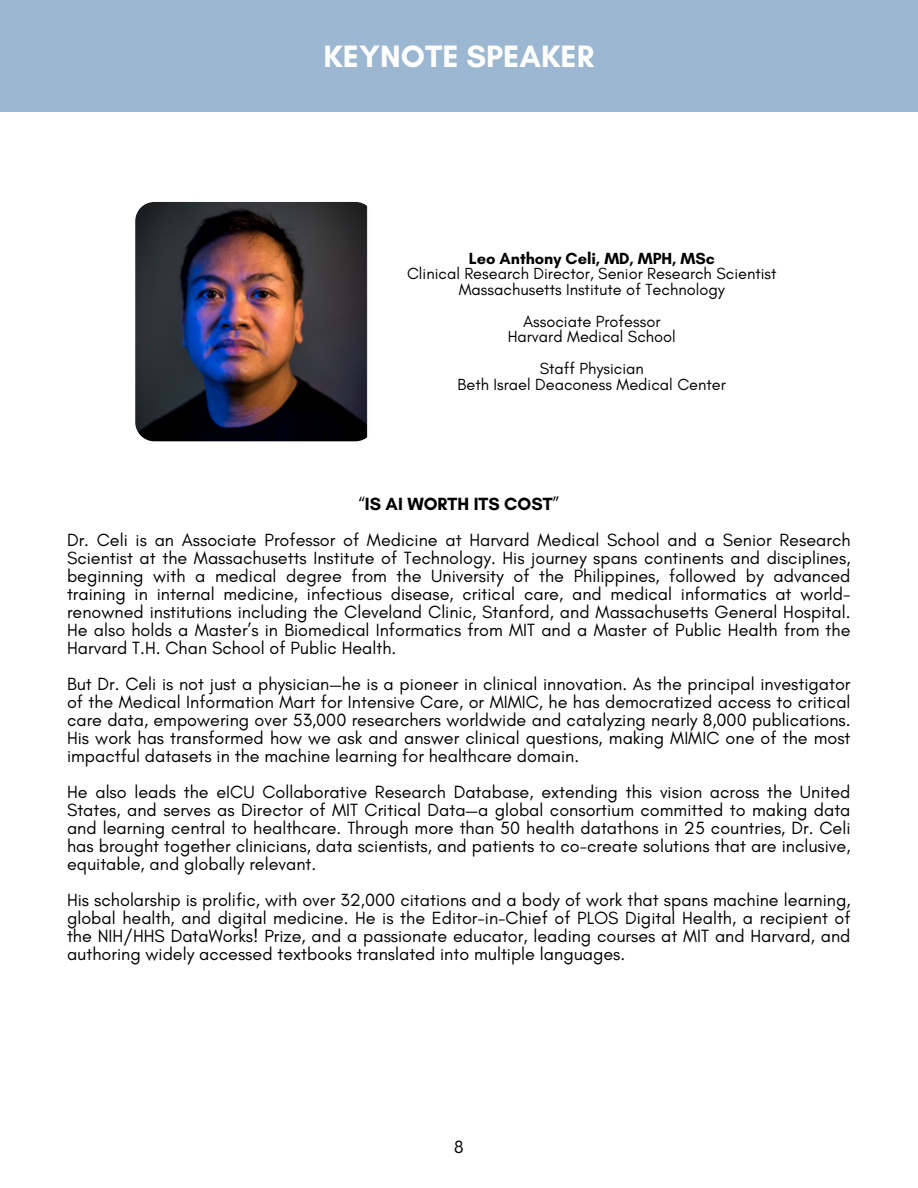
<style>
.page{position:relative;width:918px;height:1188px;background:#fff}
.page>*{position:absolute;margin:0;border:0;box-sizing:border-box;transform-origin:0 0}
.t1{font:700 31.5px "Glacial Indifference";color:#fefefe}
.t2{font:18px/18px "Glacial Indifference";color:#000;text-align:justify}
.t3{font:16.35px/15.8px "Glacial Indifference";color:#000;text-align:center}
.t4{font:700 16.35px "Glacial Indifference";color:#000}
.s1{font-weight:700}
</style>
<div class="page">
<div style="left:0;top:0;width:918px;height:111px;background:#9bb7d1"></div>
<img style="left:135px;top:202px;width:233px;height:239px">
<h1 class="t1" style="left:324px;top:37px;width:272px">KEYNOTE SPEAKER</h1>
<p class="t4" style="left:469px;top:248px;width:248px">Leo Anthony Celi, MD, MPH, MSc</p>
<p class="t3" style="left:407px;top:266px;width:371px">Clinical Research Director, Senior Research Scientist<br>Massachusetts Institute of Technology</p>
<p class="t3" style="left:508px;top:313px;width:170px">Associate Professor<br>Harvard Medical School</p>
<p class="t3" style="left:458px;top:360px;width:270px">Staff Physician<br>Beth Israel Deaconess Medical Center</p>
<p class="t2" style="left:67px;top:486px;width:785px;line-height:36px;text-align:center">“<span class="s1">IS AI WORTH ITS COST</span>”<br>Dr. Celi is an Associate Professor of Medicine at Harvard Medical School and a Senior Research</p>
<p class="t2" style="left:67px;top:549px;width:785px">Scientist at the Massachusetts Institute of Technology. His journey spans continents and disciplines, beginning with a medical degree from the University of the Philippines, followed by advanced training in internal medicine, infectious disease, critical care, and medical informatics at world&shy;renowned institutions including the Cleveland Clinic, Stanford, and Massachusetts General Hospital.<br>He also holds a Master’s in Biomedical Informatics from MIT and a Master of Public Health from the Harvard T.H. Chan School of Public Health.</p>
<p class="t2" style="left:67px;top:675px;width:785px">But Dr. Celi is not just a physician—he is a pioneer in clinical innovation. As the principal investigator of the Medical Information Mart for Intensive Care, or MIMIC, he has democratized access to critical care data, empowering over 53,000 researchers worldwide and catalyzing nearly 8,000 publications.<br>His work has transformed how we ask and answer clinical questions, making MIMIC one of the most impactful datasets in the machine learning for healthcare domain.</p>
<p class="t2" style="left:67px;top:783px;width:785px">He also leads the eICU Collaborative Research Database, extending this vision across the United States, and serves as Director of MIT Critical Data—a global consortium committed to making data and learning central to healthcare. Through more than 50 health datathons in 25 countries, Dr. Celi has brought together clinicians, data scientists, and patients to co-create solutions that are inclusive, equitable, and globally relevant.</p>
<p class="t2" style="left:67px;top:891px;width:785px">His scholarship is prolific, with over 32,000 citations and a body of work that spans machine learning, global health, and digital medicine. He is the Editor-in-Chief of PLOS Digital Health, a recipient of the NIH/HHS DataWorks! Prize, and a passionate educator, leading courses at MIT and Harvard, and authoring widely accessed textbooks translated into multiple languages.</p>
<p class="t2" style="left:454px;top:1138px;width:11px">8</p>
</div>
